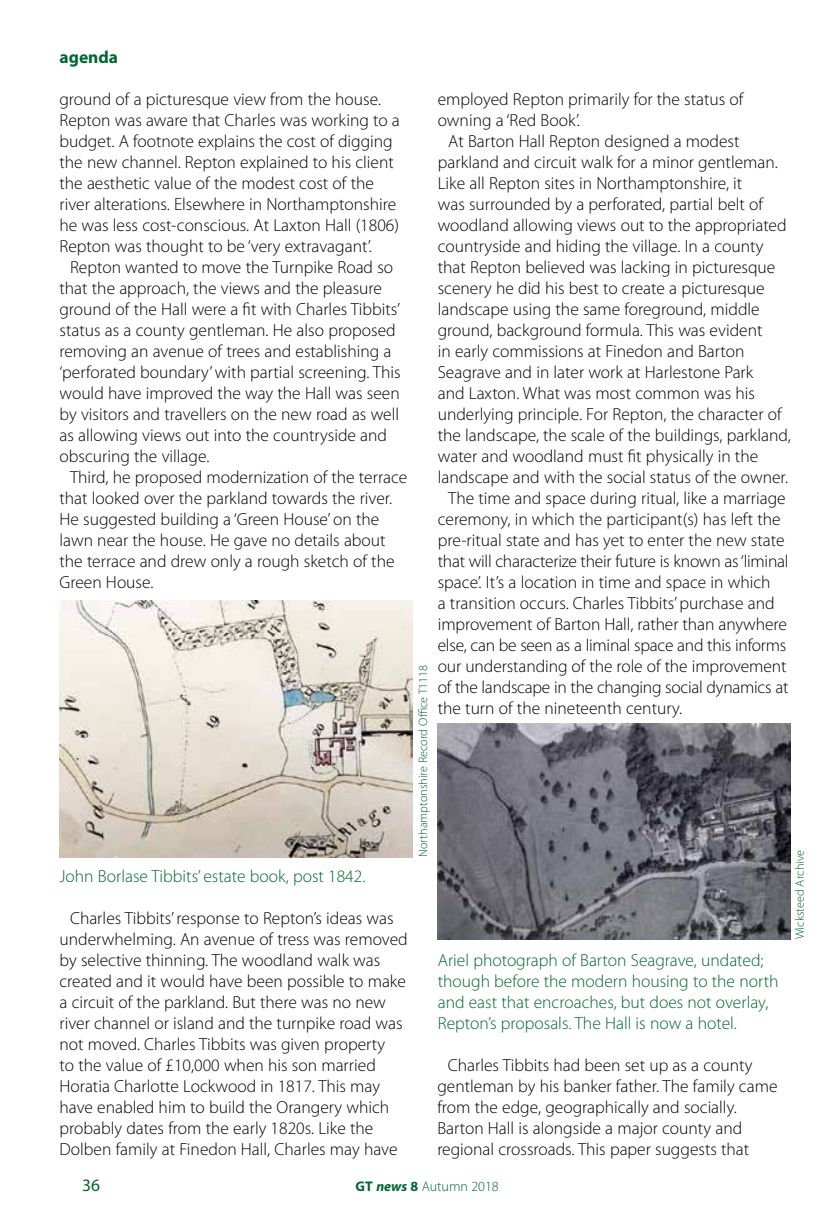
<style>
.page{position:relative;width:840px;height:1218px;background:#fff}
.page>*{position:absolute;margin:0;border:0;box-sizing:border-box;transform-origin:0 0}
.t1{font:300 17.5px/21px "Myriad Pro";color:#000}
.t2{font:300 17.5px/21px "Myriad Pro";color:#00672f}
.t3{font:700 17.5px "Myriad Pro";color:#00672f}
.t4{font:17.5px "Myriad Pro";color:#00672f}
.t5{font:300 14px "Myriad Pro";color:#00672f}
.t6{font:300 12.25px "Myriad Pro";color:#00672f}
.s1{font-weight:700}
.s2{font-weight:700;font-style:italic}
</style>
<div class="page">
<img style="left:60px;top:600px;width:353px;height:257px">
<img style="left:438px;top:723px;width:352px;height:216px">
<p class="t3" style="left:60px;top:46px;width:60px">agenda</p>
<p class="t1" style="left:60px;top:89px;width:323px">ground of a picturesque view from the house.</p>
<p class="t1" style="left:60px;top:110px;width:342px">Repton was aware that Charles was working to a</p>
<p class="t1" style="left:60px;top:131px;width:335px">budget. A footnote explains the cost of digging</p>
<p class="t1" style="left:60px;top:152px;width:336px">the new channel. Repton explained to his client</p>
<p class="t1" style="left:60px;top:173px;width:316px">the aesthetic value of the modest cost of the</p>
<p class="t1" style="left:60px;top:194px;width:338px">river alterations. Elsewhere in Northamptonshire</p>
<p class="t1" style="left:60px;top:215px;width:341px">he was less cost-conscious. At Laxton Hall (1806)</p>
<p class="t1" style="left:60px;top:236px;width:314px">Repton was thought to be ‘very extravagant’.</p>
<p class="t1" style="left:70px;top:257px;width:325px">Repton wanted to move the Turnpike Road so</p>
<p class="t1" style="left:60px;top:278px;width:324px">that the approach, the views and the pleasure</p>
<p class="t1" style="left:60px;top:299px;width:342px">ground of the Hall were a fit with Charles Tibbits’</p>
<p class="t1" style="left:60px;top:320px;width:338px">status as a county gentleman. He also proposed</p>
<p class="t1" style="left:60px;top:341px;width:334px">removing an avenue of trees and establishing a</p>
<p class="t1" style="left:60px;top:362px;width:343px">‘perforated boundary’ with partial screening. This</p>
<p class="t1" style="left:60px;top:383px;width:342px">would have improved the way the Hall was seen</p>
<p class="t1" style="left:60px;top:404px;width:341px">by visitors and travellers on the new road as well</p>
<p class="t1" style="left:60px;top:425px;width:329px">as allowing views out into the countryside and</p>
<p class="t1" style="left:60px;top:446px;width:151px">obscuring the village.</p>
<p class="t1" style="left:70px;top:467px;width:339px">Third, he proposed modernization of the terrace</p>
<p class="t1" style="left:60px;top:488px;width:334px">that looked over the parkland towards the river.</p>
<p class="t1" style="left:60px;top:509px;width:321px">He suggested building a ‘Green House’ on the</p>
<p class="t1" style="left:60px;top:530px;width:328px">lawn near the house. He gave no details about</p>
<p class="t1" style="left:60px;top:551px;width:337px">the terrace and drew only a rough sketch of the</p>
<p class="t1" style="left:60px;top:572px;width:95px">Green House.</p>
<p class="t2" style="left:60px;top:866px;width:307px">John Borlase Tibbits’ estate book, post 1842.</p>
<p class="t1" style="left:60px;top:908px;width:350px;text-indent:10px">Charles Tibbits’ response to Repton’s ideas was underwhelming. An avenue of tress was removed by selective thinning. The woodland walk was created and it would have been possible to make a circuit of the parkland. But there was no new river channel or island and the turnpike road was not moved. Charles Tibbits was given property<br>to the value of £10,000 when his son married Horatia Charlotte Lockwood in 1817. This may have enabled him to build the Orangery which probably dates from the early 1820s. Like the Dolben family at Finedon Hall, Charles may have</p>
<p class="t6" style="left:416px;top:857px;width:194px;rotate:-90deg">Northamptonshire Record Office T1118</p>
<p class="t1" style="left:438px;top:89px;width:307px">employed Repton primarily for the status of</p>
<p class="t1" style="left:438px;top:110px;width:144px">owning a ‘Red Book’.</p>
<p class="t1" style="left:448px;top:131px;width:293px">At Barton Hall Repton designed a modest</p>
<p class="t1" style="left:438px;top:152px;width:342px">parkland and circuit walk for a minor gentleman.</p>
<p class="t1" style="left:438px;top:173px;width:306px">Like all Repton sites in Northamptonshire, it</p>
<p class="t1" style="left:438px;top:194px;width:327px">was surrounded by a perforated, partial belt of</p>
<p class="t1" style="left:438px;top:215px;width:350px">woodland allowing views out to the appropriated</p>
<p class="t1" style="left:438px;top:236px;width:327px">countryside and hiding the village. In a county</p>
<p class="t1" style="left:438px;top:257px;width:339px">that Repton believed was lacking in picturesque</p>
<p class="t1" style="left:438px;top:278px;width:328px">scenery he did his best to create a picturesque</p>
<p class="t1" style="left:438px;top:299px;width:324px">landscape using the same foreground, middle</p>
<p class="t1" style="left:438px;top:320px;width:326px">ground, background formula. This was evident</p>
<p class="t1" style="left:438px;top:341px;width:308px">in early commissions at Finedon and Barton</p>
<p class="t1" style="left:438px;top:362px;width:317px">Seagrave and in later work at Harlestone Park</p>
<p class="t1" style="left:438px;top:383px;width:319px">and Laxton. What was most common was his</p>
<p class="t1" style="left:438px;top:404px;width:345px">underlying principle. For Repton, the character of</p>
<p class="t1" style="left:438px;top:425px;width:355px">the landscape, the scale of the buildings, parkland,</p>
<p class="t1" style="left:438px;top:446px;width:322px">water and woodland must fit physically in the</p>
<p class="t1" style="left:438px;top:467px;width:352px">landscape and with the social status of the owner.</p>
<p class="t1" style="left:448px;top:488px;width:339px">The time and space during ritual, like a marriage</p>
<p class="t1" style="left:438px;top:509px;width:344px">ceremony, in which the participant(s) has left the</p>
<p class="t1" style="left:438px;top:530px;width:348px">pre-ritual state and has yet to enter the new state</p>
<p class="t1" style="left:438px;top:551px;width:352px">that will characterize their future is known as ‘liminal</p>
<p class="t1" style="left:438px;top:572px;width:334px">space’. It’s a location in time and space in which</p>
<p class="t1" style="left:438px;top:593px;width:338px">a transition occurs. Charles Tibbits’ purchase and</p>
<p class="t1" style="left:438px;top:614px;width:351px">improvement of Barton Hall, rather than anywhere</p>
<p class="t1" style="left:438px;top:635px;width:350px">else, can be seen as a liminal space and this informs</p>
<p class="t1" style="left:438px;top:656px;width:350px">our understanding of the role of the improvement</p>
<p class="t1" style="left:438px;top:677px;width:352px">of the landscape in the changing social dynamics at</p>
<p class="t1" style="left:438px;top:698px;width:246px">the turn of the nineteenth century.</p>
<p class="t2" style="left:438px;top:950px;width:342px">Ariel photograph of Barton Seagrave, undated; though before the modern housing to the north and east that encroaches, but does not overlay, Repton’s proposals. The Hall is now a hotel.</p>
<p class="t6" style="left:792px;top:939px;width:91px;rotate:-90deg">Wicksteed Archive</p>
<p class="t1" style="left:437px;top:1055px;width:342px;text-indent:10px">Charles Tibbits had been set up as a county gentleman by his banker father. The family came from the edge, geographically and socially.<br>Barton Hall is alongside a major county and regional crossroads. This paper suggests that</p>
<p class="t4" style="left:82px;top:1174px;width:19px">36</p>
<p class="t5" style="left:355px;top:1177px;width:145px"><span class="s1">GT</span> <span class="s2">news</span> <span class="s1">8</span> Autumn 2018</p>
</div>
